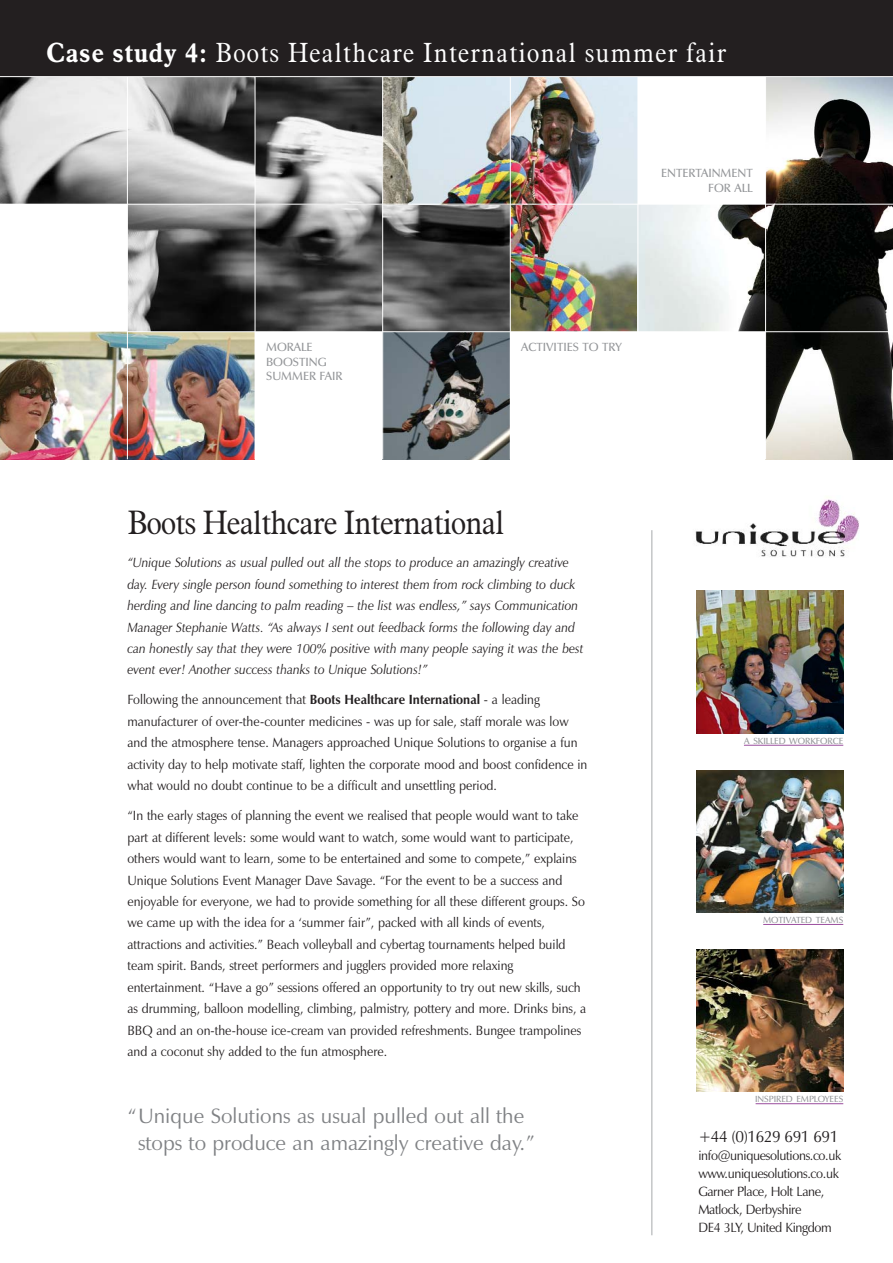
<style>
.page{position:relative;width:893px;height:1263px;background:#fff}
.page>*{position:absolute;margin:0;border:0;box-sizing:border-box;transform-origin:0 0}
.t1{font:300 33px "Aldine 721 BT";letter-spacing:-.045em;color:#231f20;scale:.95 1}
.t2{font:300 27px "Aldine 721 BT";letter-spacing:.025em;color:#fff;scale:.95 1}
.t3{font:21px/27px "Zapf Humanist 601 BT";color:#808285;text-align:center}
.t4{font:16.5px "Zapf Humanist 601 BT";letter-spacing:-.03em;color:#231f20;scale:.95 1}
.t5{font:13.5px/21.5px "Zapf Humanist 601 BT";color:#231f20;scale:.93 1}
.t6{font:italic 13.5px/21.5px "Zapf Humanist 601 BT";color:#231f20;scale:.93 1}
.t7{font:13.5px/18px "Zapf Humanist 601 BT";letter-spacing:-.03em;color:#231f20;scale:.95 1}
.t8{font:600 12px/14.7px "Zapf Humanist 601 BT";color:#939598;text-align:right}
.t9{font:600 9px "Zapf Humanist 601 BT";color:#939598}
.s1{font-weight:700}
</style>
<div class="page">
<img style="left:128px;top:332px;width:127px;height:127px">
<img style="left:0;top:77px;width:127px;height:127px">
<img style="left:0;top:332px;width:127px;height:127px">
<svg style="left:128px;top:77px;width:127px;height:127px;background:#9b9b9b"></svg>
<img style="left:128px;top:205px;width:127px;height:126px">
<svg style="left:256px;top:205px;width:126px;height:126px;background:#5a5a5a"></svg>
<img style="left:383px;top:332px;width:127px;height:127px">
<svg style="left:383px;top:205px;width:127px;height:126px;background:#4e4e4e"></svg>
<img style="left:511px;top:205px;width:126px;height:126px">
<svg style="left:638px;top:205px;width:127px;height:126px"></svg>
<svg style="left:256px;top:77px;width:126px;height:127px"></svg>
<img style="left:383px;top:77px;width:127px;height:127px">
<img style="left:511px;top:77px;width:126px;height:127px">
<img style="left:766px;top:77px;width:126px;height:127px">
<svg style="left:766px;top:205px;width:126px;height:126px;background:#181917"></svg>
<svg style="left:766px;top:332px;width:126px;height:127px"></svg>
<hr style="left:651px;top:530px;width:1px;height:705px;background:#a7a9ac">
<div style="left:0;top:0;width:892px;height:77px;background:#231f20"></div>
<hr style="left:0;top:76px;width:892px;height:1px;background:#fff">
<img style="left:696px;top:591px;width:147px;height:142px">
<img style="left:696px;top:770px;width:147px;height:142px">
<img style="left:696px;top:949px;width:147px;height:143px">
<img style="left:695px;top:497px;width:164px;height:60px">
<hr style="left:744px;top:745px;width:99px;height:1px;background:#9a4d9e">
<hr style="left:763px;top:924px;width:80px;height:1px;background:#9a4d9e">
<hr style="left:755px;top:1103px;width:88px;height:1px;background:#9a4d9e">
<h2 class="t2" style="left:47px;top:43px;width:717px"><span class="s1">Case study 4:</span> Boots Healthcare International summer fair</h2>
<p class="t8" style="left:661px;top:167px;width:93px">ENTERTAINMENT<br>FOR ALL</p>
<p class="t8" style="left:266px;top:341px;width:78px;text-align:left">MORALE<br>BOOSTING<br>SUMMER FAIR</p>
<p class="t8" style="left:521px;top:340px;width:102px">ACTIVITIES TO TRY</p>
<h1 class="t1" style="left:127px;top:511px;width:398px">Boots Healthcare International</h1>
<p class="t6" style="left:127px;top:554px;width:492px">“Unique Solutions as usual pulled out all the stops to produce an amazingly creative day. Every single person found something to interest them from rock climbing to duck herding and line dancing to palm reading – the list was endless,” says Communication Manager Stephanie Watts. “As always I sent out feedback forms the following day and can honestly say that they were 100% positive with many people saying it was the best event ever! Another success thanks to Unique Solutions!”</p>
<p class="t5" style="left:127px;top:690px;width:496px">Following the announcement that <span class="s1">Boots Healthcare International</span> - a leading manufacturer of over-the-counter medicines - was up for sale, staff morale was low and the atmosphere tense. Managers approached Unique Solutions to organise a fun activity day to help motivate staff, lighten the corporate mood and boost confidence in what would no doubt continue to be a difficult and unsettling period.</p>
<p class="t5" style="left:127px;top:806px;width:495px">“In the early stages of planning the event we realised that people would want to take part at different levels: some would want to watch, some would want to participate, others would want to learn, some to be entertained and some to compete,” explains Unique Solutions Event Manager Dave Savage. “For the event to be a success and enjoyable for everyone, we had to provide something for all these different groups. So we came up with the idea for a ‘summer fair”, packed with all kinds of events, attractions and activities.” Beach volleyball and cybertag tournaments helped build team spirit. Bands, street performers and jugglers provided more relaxing entertainment. “Have a go” sessions offered an opportunity to try out new skills, such as drumming, balloon modelling, climbing, palmistry, pottery and more. Drinks bins, a BBQ and an on-the-house ice-cream van provided refreshments. Bungee trampolines and a coconut shy added to the fun atmosphere.</p>
<h3 class="t3" style="left:127px;top:1105px;width:408px">“Unique Solutions as usual pulled out all the stops to produce an amazingly creative day.”</h3>
<p class="t9" style="left:744px;top:737px;width:100px">A SKILLED WORKFORCE</p>
<p class="t9" style="left:763px;top:917px;width:82px">MOTIVATED TEAMS</p>
<p class="t9" style="left:755px;top:1096px;width:90px">INSPIRED EMPLOYEES</p>
<p class="t4" style="left:698px;top:1130px;width:149px">+44 (0)1629 691 691</p>
<p class="t7" style="left:698px;top:1148px;width:152px">info@uniquesolutions.co.uk www.uniquesolutions.co.uk<br>Garner Place, Holt Lane,<br>Matlock, Derbyshire<br>DE4 3LY, United Kingdom</p>
</div>
